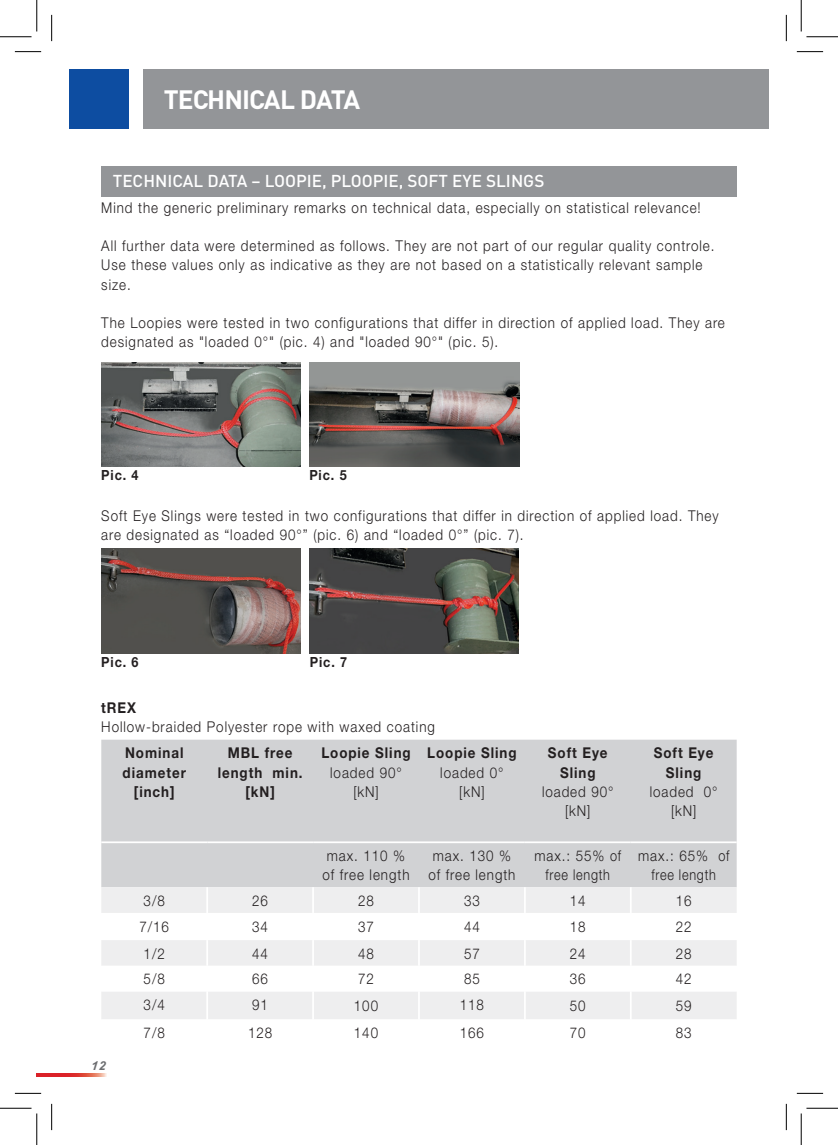
<style>
.page{position:relative;width:838px;height:1145px;background:#fff}
.page>*{position:absolute;margin:0;border:0;box-sizing:border-box;transform-origin:0 0}
.t1{font:700 26.25px "DIN";letter-spacing:-.035em;color:#fff}
.t2{font:500 16.97px "DIN";color:#fff}
.t3{font:300 14.88px/19.2px "Helvetica Neue LT";letter-spacing:.07em;color:#231f20;text-align:center;scale:.9 1}
.t4{font:700 14.88px/19.2px "Helvetica Neue LT";letter-spacing:.07em;color:#231f20;text-align:center;scale:.9 1}
.t5{font:700 14px "Helvetica Neue LT";letter-spacing:.07em;color:#231f20;scale:.9 1}
.t6{font:italic 700 12.25px "Arial";color:#6c6d70}
</style>
<div class="page">
<svg style="left:37px;top:1074px;width:69px;height:2px"></svg>
<div style="left:143px;top:69px;width:625px;height:60px;background:#939598"></div>
<div style="left:69px;top:69px;width:60px;height:60px;background:#0d4da1"></div>
<div style="left:101px;top:740px;width:635px;height:147px;background:#d1d2d4"></div>
<div style="left:101px;top:887px;width:635px;height:26px;background:#eeeeef"></div>
<svg style="left:101px;top:940px;width:635px;height:79px;fill:#eeeeef"></svg>
<hr style="left:206px;top:887px;width:2px;height:26px;background:#fff">
<hr style="left:312px;top:887px;width:2px;height:26px;background:#fff">
<hr style="left:418px;top:887px;width:2px;height:26px;background:#fff">
<hr style="left:629px;top:887px;width:2px;height:26px;background:#fff">
<hr style="left:206px;top:940px;width:2px;height:26px;background:#fff">
<hr style="left:312px;top:940px;width:2px;height:26px;background:#fff">
<hr style="left:418px;top:940px;width:2px;height:26px;background:#fff">
<hr style="left:629px;top:940px;width:2px;height:26px;background:#fff">
<hr style="left:206px;top:966px;width:2px;height:25px;background:#fff">
<hr style="left:312px;top:966px;width:2px;height:25px;background:#fff">
<hr style="left:418px;top:966px;width:2px;height:25px;background:#fff">
<hr style="left:629px;top:966px;width:2px;height:25px;background:#fff">
<hr style="left:206px;top:991px;width:2px;height:28px;background:#fff">
<hr style="left:312px;top:991px;width:2px;height:28px;background:#fff">
<hr style="left:418px;top:991px;width:2px;height:28px;background:#fff">
<hr style="left:629px;top:991px;width:2px;height:28px;background:#fff">
<svg style="left:524px;top:887px;width:1px;height:132px"></svg>
<hr style="left:101px;top:841px;width:106px;height:2px;background:#fff">
<hr style="left:207px;top:841px;width:106px;height:2px;background:#fff">
<hr style="left:313px;top:841px;width:106px;height:2px;background:#fff">
<hr style="left:419px;top:841px;width:106px;height:2px;background:#fff">
<hr style="left:525px;top:841px;width:105px;height:2px;background:#fff">
<hr style="left:630px;top:841px;width:106px;height:2px;background:#fff">
<img style="left:309px;top:549px;width:209px;height:104px">
<img style="left:101px;top:549px;width:199px;height:104px">
<img style="left:101px;top:362px;width:199px;height:105px">
<img style="left:310px;top:362px;width:209px;height:105px">
<div style="left:101px;top:166px;width:635px;height:31px;background:#939598"></div>
<svg style="left:15px;top:51px;width:26px;height:1px"></svg>
<svg style="left:796px;top:51px;width:27px;height:1px"></svg>
<svg style="left:15px;top:1093px;width:26px;height:1px"></svg>
<svg style="left:796px;top:1093px;width:27px;height:1px"></svg>
<svg style="left:51px;top:15px;width:1px;height:26px"></svg>
<svg style="left:51px;top:1104px;width:1px;height:26px"></svg>
<svg style="left:786px;top:15px;width:1px;height:26px"></svg>
<svg style="left:786px;top:1104px;width:1px;height:26px"></svg>
<hr style="left:0;top:36px;width:32px;height:1px;background:#000">
<hr style="left:806px;top:36px;width:31px;height:1px;background:#000">
<hr style="left:0;top:1108px;width:32px;height:1px;background:#000">
<hr style="left:806px;top:1108px;width:31px;height:1px;background:#000">
<hr style="left:36px;top:0;width:1px;height:31px;background:#000">
<hr style="left:36px;top:1113px;width:1px;height:32px;background:#000">
<hr style="left:800px;top:0;width:1px;height:31px;background:#000">
<hr style="left:800px;top:1113px;width:1px;height:32px;background:#000">
<h1 class="t1" style="left:164px;top:82px;width:198px">TECHNICAL DATA</h1>
<p class="t2" style="left:113px;top:170px;width:433px">TECHNICAL DATA – LOOPIE, PLOOPIE, SOFT EYE SLINGS</p>
<p class="t3" style="left:101px;top:197px;width:667px">Mind the generic preliminary remarks on technical data, especially on statistical relevance!</p>
<p class="t3" style="left:101px;top:236px;width:682px;text-align:left">All further data were determined as follows. They are not part of our regular quality controle.<br>Use these values only as indicative as they are not based on a statistically relevant sample size.</p>
<p class="t3" style="left:101px;top:313px;width:694px;text-align:left">The Loopies were tested in two configurations that differ in direction of applied load. They are designated as "loaded 0°" (pic. 4) and "loaded 90°" (pic. 5).</p>
<p class="t5" style="left:101px;top:466px;width:43px">Pic. 4</p>
<p class="t5" style="left:309px;top:466px;width:43px">Pic. 5</p>
<p class="t3" style="left:101px;top:505px;width:687px;text-align:left">Soft Eye Slings were tested in two configurations that differ in direction of applied load. They are designated as “loaded 90°” (pic. 6) and “loaded 0°” (pic. 7).</p>
<p class="t5" style="left:101px;top:653px;width:43px">Pic. 6</p>
<p class="t5" style="left:310px;top:653px;width:43px">Pic. 7</p>
<p class="t4" style="left:101px;top:698px;width:40px">tREX</p>
<p class="t3" style="left:101px;top:717px;width:372px">Hollow-braided Polyester rope with waxed coating</p>
<p class="t4" style="left:123px;top:743px;width:72px">Nominal diameter [inch]</p>
<p class="t4" style="left:218px;top:743px;width:96px">MBL free length min. [kN]</p>
<p class="t4" style="left:321px;top:743px;width:101px">Loopie Sling</p>
<p class="t3" style="left:330px;top:762px;width:81px">loaded 90° [kN]</p>
<p class="t4" style="left:427px;top:743px;width:101px">Loopie Sling</p>
<p class="t3" style="left:440px;top:762px;width:72px">loaded 0° [kN]</p>
<p class="t4" style="left:548px;top:743px;width:68px">Soft Eye<br>Sling</p>
<p class="t3" style="left:542px;top:782px;width:81px">loaded 90° [kN]</p>
<p class="t4" style="left:653px;top:743px;width:68px">Soft Eye<br>Sling</p>
<p class="t3" style="left:649px;top:782px;width:77px">loaded 0° [kN]</p>
<p class="t3" style="left:322px;top:846px;width:98px;text-align:left">max. 110 % of free length</p>
<p class="t3" style="left:428px;top:846px;width:98px;text-align:left">max. 130 % of free length</p>
<p class="t3" style="left:534px;top:846px;width:98px">max.: 55% of free length</p>
<p class="t3" style="left:638px;top:846px;width:103px">max.: 65% of free length</p>
<p class="t6" style="left:91px;top:1058px;width:18px">12</p>
<p class="t3" style="left:144px;top:891px;width:25px">3/8</p>
<p class="t3" style="left:252px;top:891px;width:19px">26</p>
<p class="t3" style="left:358px;top:891px;width:19px">28</p>
<p class="t3" style="left:464px;top:891px;width:19px">33</p>
<p class="t3" style="left:570px;top:891px;width:19px">14</p>
<p class="t3" style="left:675px;top:891px;width:19px">16</p>
<p class="t3" style="left:139px;top:916px;width:34px">7/16</p>
<p class="t3" style="left:252px;top:916px;width:19px">34</p>
<p class="t3" style="left:358px;top:916px;width:19px">37</p>
<p class="t3" style="left:464px;top:916px;width:19px">44</p>
<p class="t3" style="left:570px;top:917px;width:19px">18</p>
<p class="t3" style="left:675px;top:917px;width:19px">22</p>
<p class="t3" style="left:144px;top:944px;width:25px">1/2</p>
<p class="t3" style="left:252px;top:944px;width:19px">44</p>
<p class="t3" style="left:358px;top:944px;width:19px">48</p>
<p class="t3" style="left:464px;top:944px;width:19px">57</p>
<p class="t3" style="left:570px;top:944px;width:19px">24</p>
<p class="t3" style="left:675px;top:944px;width:19px">28</p>
<p class="t3" style="left:144px;top:969px;width:25px">5/8</p>
<p class="t3" style="left:252px;top:969px;width:19px">66</p>
<p class="t3" style="left:358px;top:969px;width:19px">72</p>
<p class="t3" style="left:464px;top:969px;width:19px">85</p>
<p class="t3" style="left:570px;top:969px;width:19px">36</p>
<p class="t3" style="left:675px;top:969px;width:19px">42</p>
<p class="t3" style="left:144px;top:995px;width:25px">3/4</p>
<p class="t3" style="left:252px;top:995px;width:19px">91</p>
<p class="t3" style="left:354px;top:996px;width:28px">100</p>
<p class="t3" style="left:460px;top:995px;width:28px">118</p>
<p class="t3" style="left:570px;top:996px;width:19px">50</p>
<p class="t3" style="left:675px;top:996px;width:19px">59</p>
<p class="t3" style="left:144px;top:1023px;width:25px">7/8</p>
<p class="t3" style="left:248px;top:1023px;width:28px">128</p>
<p class="t3" style="left:354px;top:1023px;width:28px">140</p>
<p class="t3" style="left:460px;top:1023px;width:28px">166</p>
<p class="t3" style="left:570px;top:1023px;width:19px">70</p>
<p class="t3" style="left:675px;top:1023px;width:19px">83</p>
</div>
